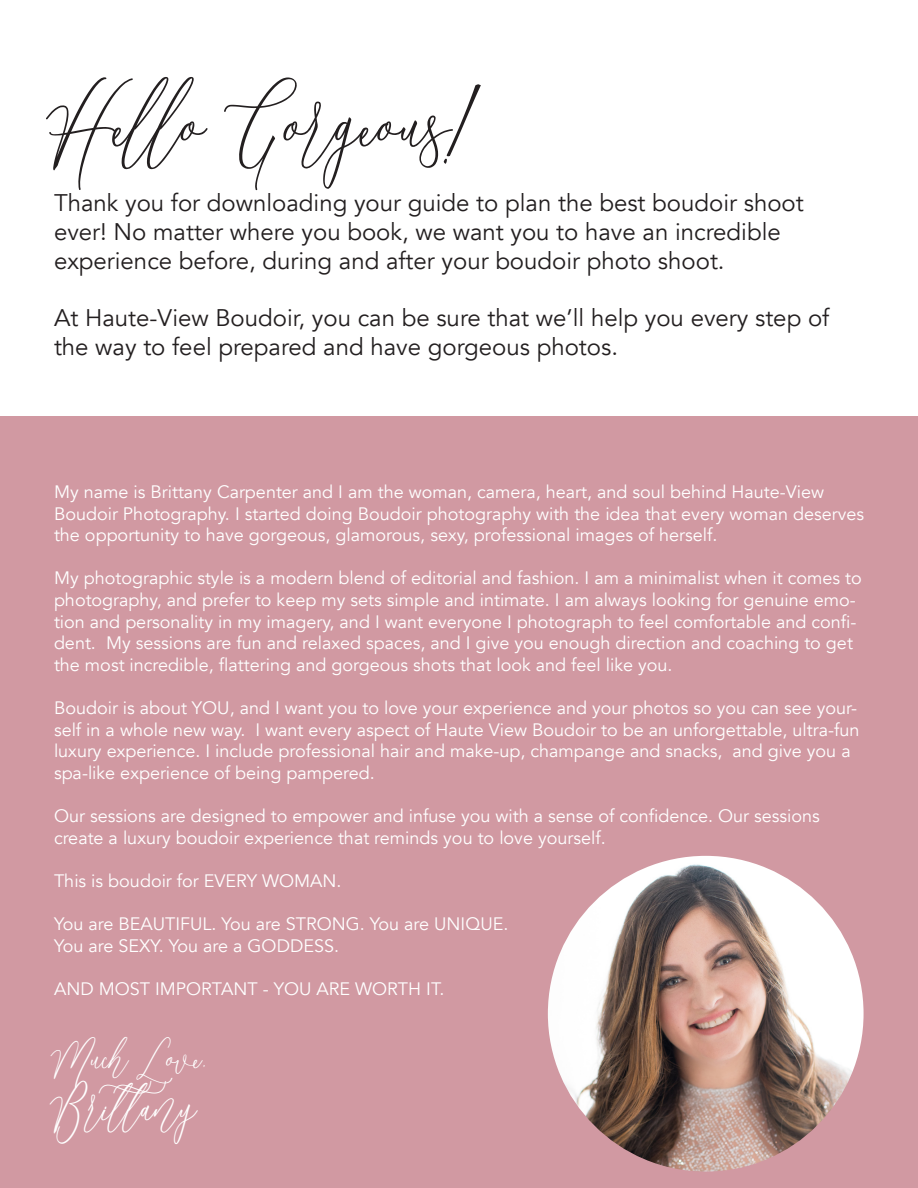
<style>
.page{position:relative;width:918px;height:1188px;background:#fff}
.page>*{position:absolute;margin:0;border:0;box-sizing:border-box;transform-origin:0 0}
.t1{font:76.5px "Memories";color:#231f20}
.t2{font:43.5px "Memories";color:#fff}
.t3{font:34.5px "Memories";color:#fff}
.t4{font:24px/28.8px "Avenir";color:#231f20}
.t5{font:18px/21.6px "Avenir";color:#fff}
</style>
<div class="page">
<div style="left:0;top:417px;width:917px;height:771px;background:#d199a2"></div>
<img style="left:548px;top:856px;width:316px;height:316px;border-radius:158px">
<p class="t1" style="left:54px;top:77px;width:423px">Hello Gorgeous!</p>
<p class="t4" style="left:54px;top:189px;width:751px">Thank you for downloading your guide to plan the best boudoir shoot ever! No matter where you book, we want you to have an incredible experience before, during and after your boudoir photo shoot.</p>
<p class="t4" style="left:54px;top:304px;width:777px">At Haute-View Boudoir, you can be sure that we’ll help you every step of the way to feel prepared and have gorgeous photos.</p>
<p class="t5" style="left:54px;top:481px;width:812px">My name is Brittany Carpenter and I am the woman, camera, heart, and soul behind Haute-View<br>Boudoir Photography. I started doing Boudoir photography with the idea that every woman deserves the opportunity to have gorgeous, glamorous, sexy, professional images of herself.</p>
<p class="t5" style="left:54px;top:568px;width:809px">My photographic style is a modern blend of editorial and fashion. I am a minimalist when it comes to photography, and prefer to keep my sets simple and intimate. I am always looking for genuine emo&shy;tion and personality in my imagery, and I want everyone I photograph to feel comfortable and confi&shy;dent. My sessions are fun and relaxed spaces, and I give you enough direction and coaching to get the most incredible, flattering and gorgeous shots that look and feel like you.</p>
<p class="t5" style="left:54px;top:697px;width:807px">Boudoir is about YOU, and I want you to love your experience and your photos so you can see your&shy;self in a whole new way. I want every aspect of Haute View Boudoir to be an unforgettable, ultra-fun luxury experience. I include professional hair and make-up, champange and snacks, and give you a spa-like experience of being pampered.</p>
<p class="t5" style="left:54px;top:805px;width:767px">Our sessions are designed to empower and infuse you with a sense of confidence. Our sessions</p>
<p class="t5" style="left:54px;top:827px;width:553px">create a luxury boudoir experience that reminds you to love yourself.</p>
<p class="t5" style="left:54px;top:870px;width:289px">This is boudoir for EVERY WOMAN.</p>
<p class="t5" style="left:54px;top:913px;width:456px">You are BEAUTIFUL. You are STRONG. You are UNIQUE.</p>
<p class="t5" style="left:54px;top:935px;width:287px">You are SEXY. You are a GODDESS.</p>
<p class="t5" style="left:54px;top:978px;width:392px">AND MOST IMPORTANT - YOU ARE WORTH IT.</p>
<p class="t3" style="left:54px;top:1037px;width:154px">Much Love,</p>
<p class="t2" style="left:54px;top:1080px;width:145px">Brittany</p>
</div>
